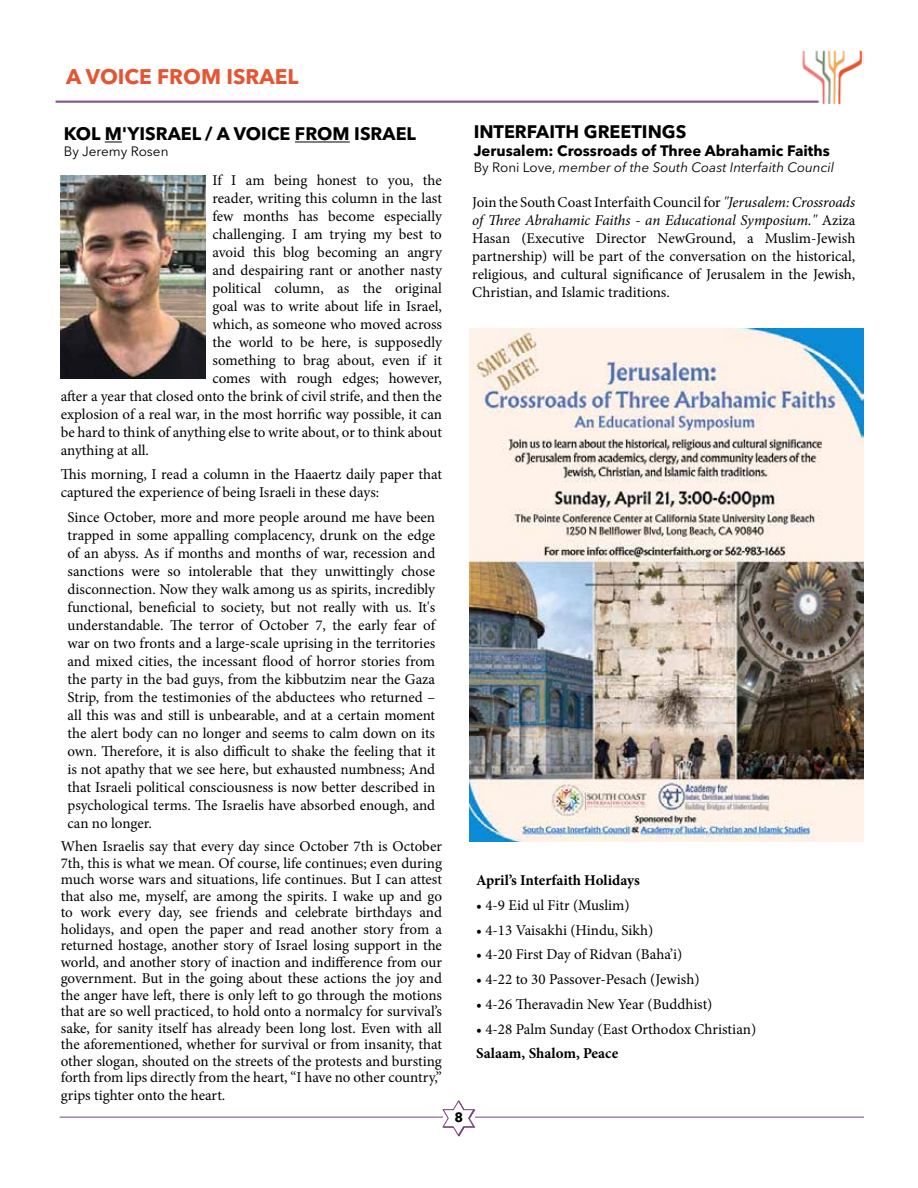
<style>
.page{position:relative;width:918px;height:1188px;background:#fff}
.page>*{position:absolute;margin:0;border:0;box-sizing:border-box;transform-origin:0 0}
.t1{font:700 21px "Avenir Next LT Pro";color:#e55534}
.t2{font:700 18px "Avenir Next LT Pro";color:#000}
.t3{font:15px/18px "Minion Pro";color:#000;text-align:justify}
.t4{font:700 15px "Minion Pro";color:#000}
.t5{font:700 15px "Avenir Next LT Pro";color:#000}
.t6{font:italic 13.5px "Avenir Next LT Pro";color:#000}
.t7{font:13.5px "Avenir Next LT Pro";color:#000}
.t8{font:700 13.5px "Avenir Next LT Pro";color:#000}
.s1{font-style:normal}
.s2{font-style:italic}
</style>
<div class="page">
<svg style="left:443px;top:1100px;width:32px;height:37px"></svg>
<hr style="left:475px;top:1117px;width:389px;height:1px;background:#79457f">
<hr style="left:60px;top:1117px;width:383px;height:1px;background:#79457f">
<img style="left:55px;top:50px;width:809px;height:54px">
<svg style="left:105px;top:142px;width:17px;height:1px"></svg>
<hr style="left:295px;top:142px;width:55px;height:1px;background:#000">
<img style="left:61px;top:176px;width:145px;height:202px">
<img style="left:470px;top:328px;width:394px;height:514px">
<h1 class="t1" style="left:66px;top:64px;width:234px">A VOICE FROM ISRAEL</h1>
<p class="t2" style="left:64px;top:123px;width:354px">KOL M'YISRAEL / A VOICE FROM ISRAEL</p>
<p class="t7" style="left:64px;top:144px;width:106px">By Jeremy Rosen</p>
<p class="t3" style="left:212px;top:171px;width:231px">If I am being honest to you, the</p>
<p class="t3" style="left:212px;top:189px;width:231px">reader, writing this column in the last</p>
<p class="t3" style="left:212px;top:207px;width:231px">few months has become especially</p>
<p class="t3" style="left:212px;top:225px;width:231px">challenging. I am trying my best to</p>
<p class="t3" style="left:212px;top:243px;width:231px">avoid this blog becoming an angry</p>
<p class="t3" style="left:212px;top:261px;width:231px">and despairing rant or another nasty</p>
<p class="t3" style="left:212px;top:279px;width:231px">political column, as the original</p>
<p class="t3" style="left:212px;top:297px;width:231px">goal was to write about life in Israel,</p>
<p class="t3" style="left:212px;top:315px;width:231px">which, as someone who moved across</p>
<p class="t3" style="left:212px;top:333px;width:231px">the world to be here, is supposedly</p>
<p class="t3" style="left:212px;top:351px;width:231px">something to brag about, even if it</p>
<p class="t3" style="left:212px;top:369px;width:231px">comes with rough edges; however,</p>
<p class="t3" style="left:61px;top:387px;width:383px">after a year that closed onto the brink of civil strife, and then the</p>
<p class="t3" style="left:61px;top:405px;width:383px">explosion of a real war, in the most horrific way possible, it can</p>
<p class="t3" style="left:61px;top:423px;width:383px">be hard to think of anything else to write about, or to think about</p>
<p class="t3" style="left:61px;top:441px;width:90px">anything at all.</p>
<p class="t3" style="left:61px;top:466px;width:383px">This morning, I read a column in the Haaertz daily paper that captured the experience of being Israeli in these days:</p>
<p class="t3" style="left:68px;top:508px;width:369px">Since October, more and more people around me have been trapped in some appalling complacency, drunk on the edge of an abyss. As if months and months of war, recession and sanctions were so intolerable that they unwittingly chose disconnection. Now they walk among us as spirits, incredibly functional, beneficial to society, but not really with us. It's understandable. The terror of October 7, the early fear of war on two fronts and a large-scale uprising in the territories and mixed cities, the incessant flood of horror stories from the party in the bad guys, from the kibbutzim near the Gaza Strip, from the testimonies of the abductees who returned – all this was and still is unbearable, and at a certain moment the alert body can no longer and seems to calm down on its own. Therefore, it is also difficult to shake the feeling that it is not apathy that we see here, but exhausted numbness; And that Israeli political consciousness is now better described in psychological terms. The Israelis have absorbed enough, and can no longer.</p>
<p class="t3" style="left:61px;top:838px;width:383px;line-height:16.5px">When Israelis say that every day since October 7th is October 7th, this is what we mean. Of course, life continues; even during much worse wars and situations, life continues. But I can attest that also me, myself, are among the spirits. I wake up and go to work every day, see friends and celebrate birthdays and holidays, and open the paper and read another story from a returned hostage, another story of Israel losing support in the world, and another story of inaction and indifference from our government. But in the going about these actions the joy and the anger have left, there is only left to go through the motions that are so well practiced, to hold onto a normalcy for survival’s sake, for sanity itself has already been long lost. Even with all the aforementioned, whether for survival or from insanity, that other slogan, shouted on the streets of the protests and bursting forth from lips directly from the heart, “I have no other country,”</p>
<p class="t3" style="left:61px;top:1087px;width:166px">grips tighter onto the heart.</p>
<p class="t2" style="left:474px;top:120px;width:214px">INTERFAITH GREETINGS</p>
<p class="t5" style="left:474px;top:141px;width:358px">Jerusalem: Crossroads of Three Abrahamic Faiths</p>
<p class="t6" style="left:474px;top:159px;width:362px"><span class="s1">By Roni Love,</span> member of the South Coast Interfaith Council</p>
<p class="t3" style="left:472px;top:194px;width:385px">Join the South Coast Interfaith Council for <span class="s2">"Jerusalem: Crossroads of Three Abrahamic Faiths - an Educational Symposium."</span> Aziza Hasan (Executive Director NewGround, a Muslim-Jewish partnership) will be part of the conversation on the historical, religious, and cultural significance of Jerusalem in the Jewish, Christian, and Islamic traditions.</p>
<p class="t4" style="left:476px;top:870px;width:165px">April’s Interfaith Holidays</p>
<p class="t3" style="left:476px;top:896px;width:155px">• 4-9 Eid ul Fitr (Muslim)</p>
<p class="t3" style="left:476px;top:921px;width:179px">• 4-13 Vaisakhi (Hindu, Sikh)</p>
<p class="t3" style="left:476px;top:946px;width:208px">• 4-20 First Day of Ridvan (Baha’i)</p>
<p class="t3" style="left:476px;top:970px;width:225px">• 4-22 to 30 Passover-Pesach (Jewish)</p>
<p class="t3" style="left:476px;top:995px;width:238px">• 4-26 Theravadin New Year (Buddhist)</p>
<p class="t3" style="left:476px;top:1020px;width:282px">• 4-28 Palm Sunday (East Orthodox Christian)</p>
<p class="t4" style="left:476px;top:1043px;width:144px">Salaam, Shalom, Peace</p>
<p class="t8" style="left:455px;top:1109px;width:10px">8</p>
</div>
